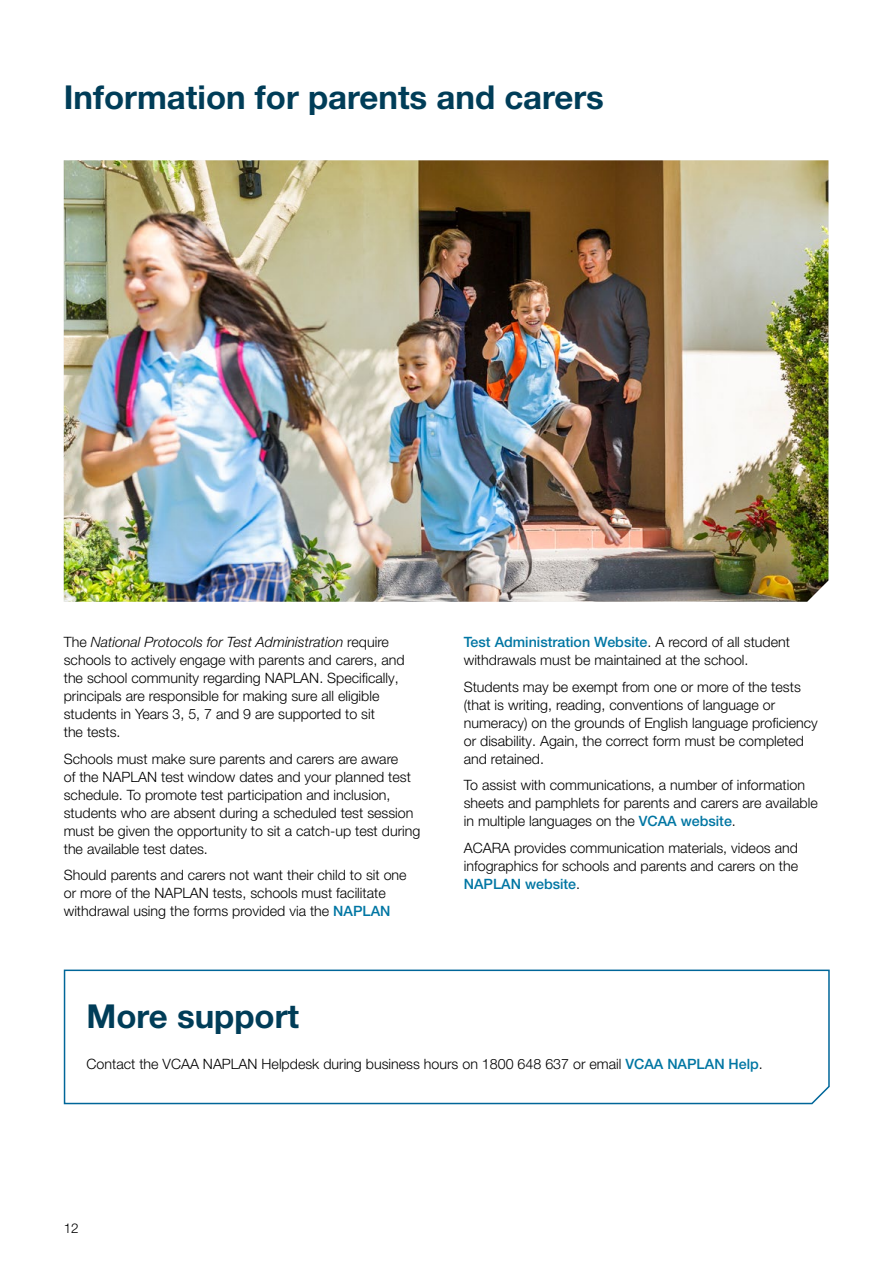
<style>
.page{position:relative;width:893px;height:1263px;background:#fff}
.page>*{position:absolute;margin:0;border:0;box-sizing:border-box;transform-origin:0 0}
.t1{font:700 33px "Helvetica Neue LT Pro";color:#003d58}
.t2{font:300 14.25px/18px "Helvetica Neue LT Pro";color:#000}
.t3{font:300 13.5px "Helvetica Neue LT Pro";color:#000}
.s1{font-style:italic}
.s2{font-weight:500;color:#0076a3}
</style>
<div class="page">
<img style="left:64px;top:160px;width:764px;height:442px">
<svg style="left:63px;top:969px;width:767px;height:136px"></svg>
<h1 class="t1" style="left:64px;top:76px;width:542px">Information for parents and carers</h1>
<p class="t2" style="left:64px;top:633px;width:342px">The <span class="s1">National Protocols for Test Administration</span> require schools to actively engage with parents and carers, and the school community regarding NAPLAN. Specifically, principals are responsible for making sure all eligible students in Years 3, 5, 7 and 9 are supported to sit<br>the tests.</p>
<p class="t2" style="left:64px;top:749px;width:358px">Schools must make sure parents and carers are aware<br>of the NAPLAN test window dates and your planned test schedule. To promote test participation and inclusion, students who are absent during a scheduled test session must be given the opportunity to sit a catch-up test during the available test dates.</p>
<p class="t2" style="left:64px;top:866px;width:344px">Should parents and carers not want their child to sit one or more of the NAPLAN tests, schools must facilitate withdrawal using the forms provided via the <span class="s2">NAPLAN</span></p>
<p class="t2" style="left:464px;top:633px;width:328px"><span class="s2">Test Administration Website</span>. A record of all student withdrawals must be maintained at the school.</p>
<p class="t2" style="left:464px;top:677px;width:355px">Students may be exempt from one or more of the tests (that is writing, reading, conventions of language or numeracy) on the grounds of English language proficiency or disability. Again, the correct form must be completed and retained.</p>
<p class="t2" style="left:464px;top:776px;width:355px">To assist with communications, a number of information sheets and pamphlets for parents and carers are available in multiple languages on the <span class="s2">VCAA website</span>.</p>
<p class="t2" style="left:464px;top:838px;width:336px;text-align:justify">ACARA provides communication materials, videos and infographics for schools and parents and carers on the <span class="s2">NAPLAN website</span>.</p>
<h1 class="t1" style="left:87px;top:996px;width:214px">More support</h1>
<p class="t2" style="left:87px;top:1055px;width:678px">Contact the VCAA NAPLAN Helpdesk during business hours on 1800 648 637 or email <span class="s2">VCAA NAPLAN Help</span>.</p>
<p class="t3" style="left:64px;top:1220px;width:17px">12</p>
</div>
